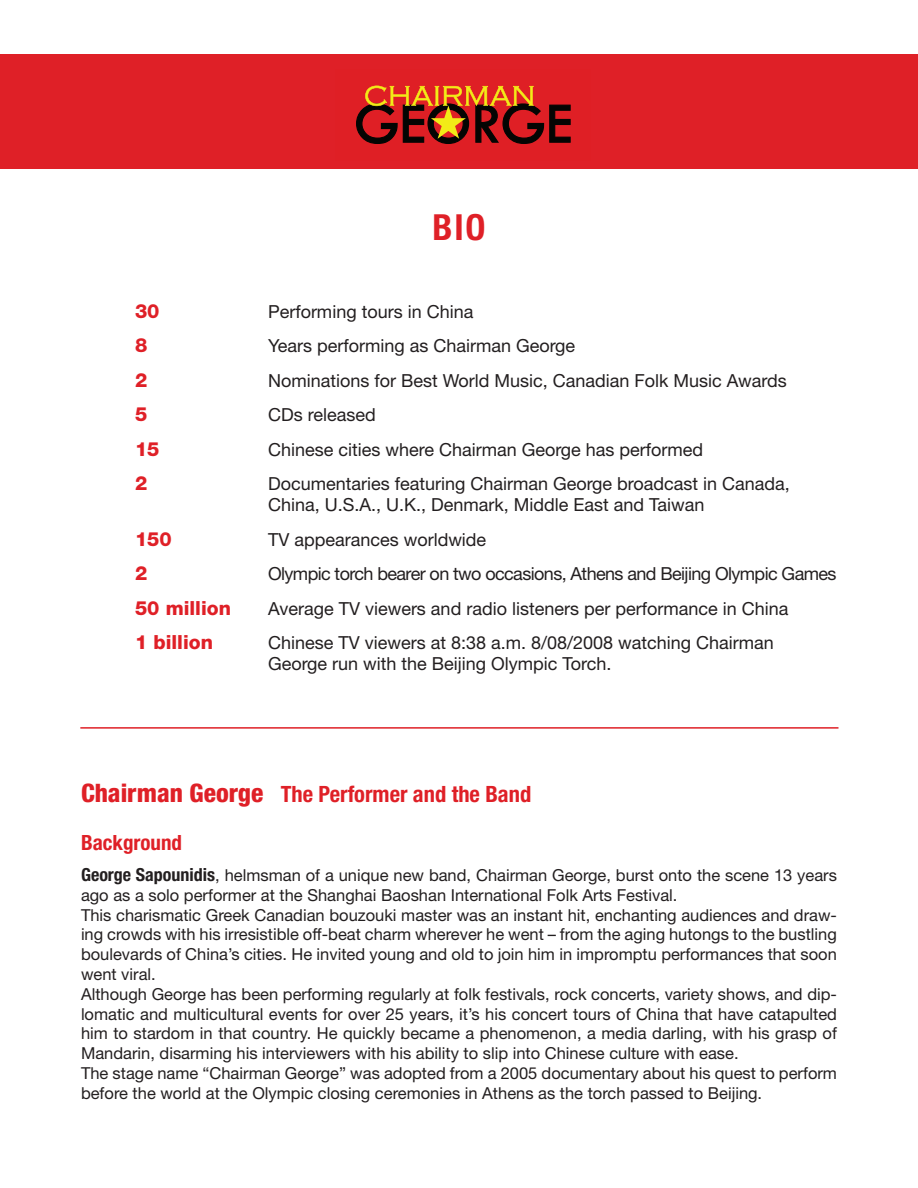
<style>
.page{position:relative;width:918px;height:1188px;background:#fff}
.page>*{position:absolute;margin:0;border:0;box-sizing:border-box;transform-origin:0 0}
.t1{font:700 condensed 36px "Helvetica Neue";color:#df2027}
.t2{font:700 condensed 22.5px "Helvetica Neue";color:#df2027}
.t3{font:700 condensed 21px "Helvetica Neue";color:#df2027}
.t4{font:800 19.5px "Helvetica Neue";color:#df2027}
.t5{font:18px/21px "Helvetica Neue";color:#231f20}
.t6{font:18px "Helvetica Neue";letter-spacing:-.035em;color:#231f20}
.t7{font:16.5px/19.8px "Helvetica Neue";color:#231f20}
.s1{font-weight:800;font-size:25.5px}
.s2{font-weight:700;font-stretch:condensed;font-size:18px}
</style>
<div class="page">
<div style="left:0;top:54px;width:918px;height:114px;background:#df2027"></div>
<svg style="left:356px;top:86px;width:215px;height:58px"></svg>
<hr style="left:80px;top:727px;width:759px;height:2px;background:#df2027">
<p class="t1" style="left:433px;top:205px;width:54px">BIO</p>
<p class="t4" style="left:135px;top:299px;width:26px">30</p>
<p class="t5" style="left:268px;top:300px;width:207px">Performing tours in China</p>
<p class="t4" style="left:135px;top:334px;width:14px">8</p>
<p class="t5" style="left:268px;top:335px;width:309px">Years performing as Chairman George</p>
<p class="t4" style="left:135px;top:368px;width:14px">2</p>
<p class="t5" style="left:268px;top:369px;width:520px">Nominations for Best World Music, Canadian Folk Music Awards</p>
<p class="t4" style="left:135px;top:403px;width:14px">5</p>
<p class="t5" style="left:268px;top:404px;width:109px">CDs released</p>
<p class="t4" style="left:135px;top:437px;width:26px">15</p>
<p class="t5" style="left:268px;top:438px;width:437px">Chinese cities where Chairman George has performed</p>
<p class="t4" style="left:135px;top:472px;width:14px">2</p>
<p class="t5" style="left:268px;top:473px;width:523px">Documentaries featuring Chairman George broadcast in Canada,<br>China, U.S.A., U.K., Denmark, Middle East and Taiwan</p>
<p class="t4" style="left:135px;top:527px;width:38px">150</p>
<p class="t5" style="left:268px;top:528px;width:220px">TV appearances worldwide</p>
<p class="t4" style="left:135px;top:562px;width:14px">2</p>
<p class="t6" style="left:268px;top:563px;width:570px">Olympic torch bearer on two occasions, Athens and Beijing Olympic Games</p>
<p class="t4" style="left:135px;top:596px;width:98px">50 million</p>
<p class="t5" style="left:268px;top:597px;width:522px">Average TV viewers and radio listeners per performance in China</p>
<p class="t4" style="left:135px;top:631px;width:79px">1 billion</p>
<p class="t5" style="left:268px;top:632px;width:507px">Chinese TV viewers at 8:38 a.m. 8/08/2008 watching Chairman<br>George run with the Beijing Olympic Torch.</p>
<p class="t2" style="left:81px;top:780px;width:452px"><span class="s1">Chairman George</span> The Performer and the Band</p>
<p class="t3" style="left:81px;top:829px;width:103px">Background</p>
<p class="t7" style="left:81px;top:865px;width:758px"><span class="s2">George Sapounidis</span>, helmsman of a unique new band, Chairman George, burst onto the scene 13 years ago as a solo performer at the Shanghai Baoshan International Folk Arts Festival.</p>
<p class="t7" style="left:81px;top:905px;width:758px;text-align:justify">This charismatic Greek Canadian bouzouki master was an instant hit, enchanting audiences and draw&shy;ing crowds with his irresistible off-beat charm wherever he went – from the aging hutongs to the bustling boulevards of China’s cities. He invited young and old to join him in impromptu performances that soon went viral.</p>
<p class="t7" style="left:81px;top:984px;width:758px;text-align:justify">Although George has been performing regularly at folk festivals, rock concerts, variety shows, and dip&shy;lomatic and multicultural events for over 25 years, it’s his concert tours of China that have catapulted him to stardom in that country. He quickly became a phenomenon, a media darling, with his grasp of Mandarin, disarming his interviewers with his ability to slip into Chinese culture with ease.</p>
<p class="t7" style="left:81px;top:1063px;width:758px">The stage name “Chairman George” was adopted from a 2005 documentary about his quest to perform before the world at the Olympic closing ceremonies in Athens as the torch passed to Beijing.</p>
</div>
